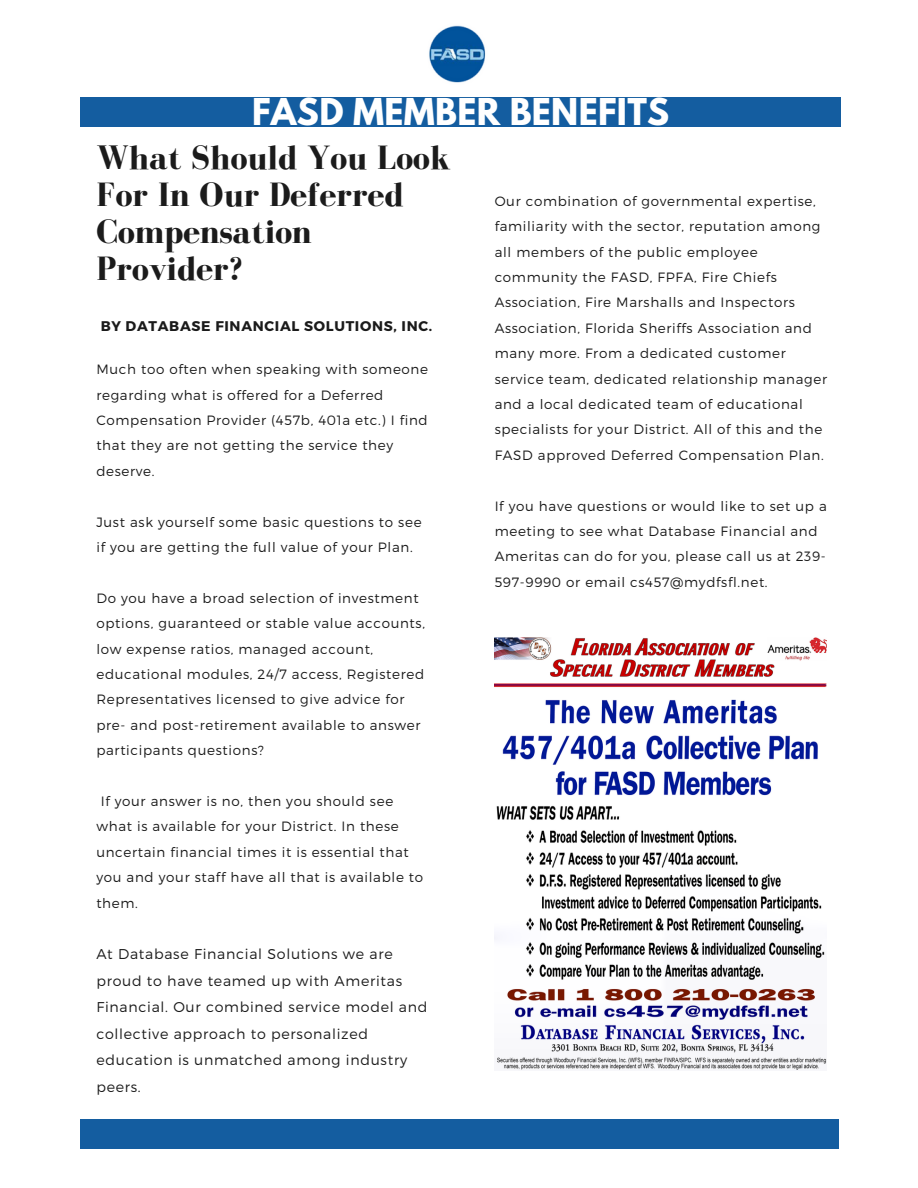
<style>
.page{position:relative;width:918px;height:1188px;background:#fff}
.page>*{position:absolute;margin:0;border:0;box-sizing:border-box;transform-origin:0 0}
.t1{font:700 34.65px/37.2px "Bodoni FLF";color:#1b1b1b}
.t2{font:700 32.85px "League Spartan";letter-spacing:.01em;color:#fff}
.t3{font:300 14.25px/26.4px "Montserrat";letter-spacing:.05em;color:#1b1b1b}
.t4{font:700 13.95px "Montserrat";letter-spacing:.05em;color:#1b1b1b}
.t5{font:300 13.5px/25.3px "Montserrat";letter-spacing:.05em;color:#1b1b1b}
</style>
<div class="page">
<img style="left:429px;top:25px;width:57px;height:58px">
<div style="left:80px;top:97px;width:761px;height:30px;background:#145da0"></div>
<div style="left:81px;top:1119px;width:758px;height:29px;background:#145da0"></div>
<img style="left:495px;top:637px;width:332px;height:433px">
<p class="t2" style="left:252px;top:96px;width:419px">FASD MEMBER BENEFITS</p>
<p class="t1" style="left:96px;top:139px;width:356px">What Should You Look<br>For In Our Deferred<br>Compensation<br>Provider?</p>
<p class="t5" style="left:495px;top:188px;width:334px">Our combination of governmental expertise, familiarity with the sector, reputation among all members of the public employee community the FASD, FPFA, Fire Chiefs Association, Fire Marshalls and Inspectors Association, Florida Sheriffs Association and many more. From a dedicated customer service team, dedicated relationship manager and a local dedicated team of educational specialists for your District. All of this and the FASD approved Deferred Compensation Plan.</p>
<p class="t5" style="left:495px;top:493px;width:334px">If you have questions or would like to set up a meeting to see what Database Financial and Ameritas can do for you, please call us at 239- 597-9990 or email cs457@mydfsfl.net.</p>
<p class="t4" style="left:101px;top:317px;width:333px">BY DATABASE FINANCIAL SOLUTIONS, INC.</p>
<p class="t5" style="left:96px;top:356px;width:333px">Much too often when speaking with someone regarding what is offered for a Deferred Compensation Provider (457b, 401a etc.) I find that they are not getting the service they deserve.</p>
<p class="t5" style="left:96px;top:508px;width:327px">Just ask yourself some basic questions to see if you are getting the full value of your Plan.</p>
<p class="t5" style="left:96px;top:585px;width:330px">Do you have a broad selection of investment options, guaranteed or stable value accounts, low expense ratios, managed account, educational modules, 24/7 access, Registered Representatives licensed to give advice for pre- and post-retirement available to answer participants questions?</p>
<p class="t5" style="left:96px;top:788px;width:328px;text-indent:4px">If your answer is no, then you should see what is available for your District. In these uncertain financial times it is essential that you and your staff have all that is available to them.</p>
<p class="t3" style="left:96px;top:940px;width:333px">At Database Financial Solutions we are proud to have teamed up with Ameritas Financial. Our combined service model and collective approach to personalized education is unmatched among industry peers.</p>
</div>
